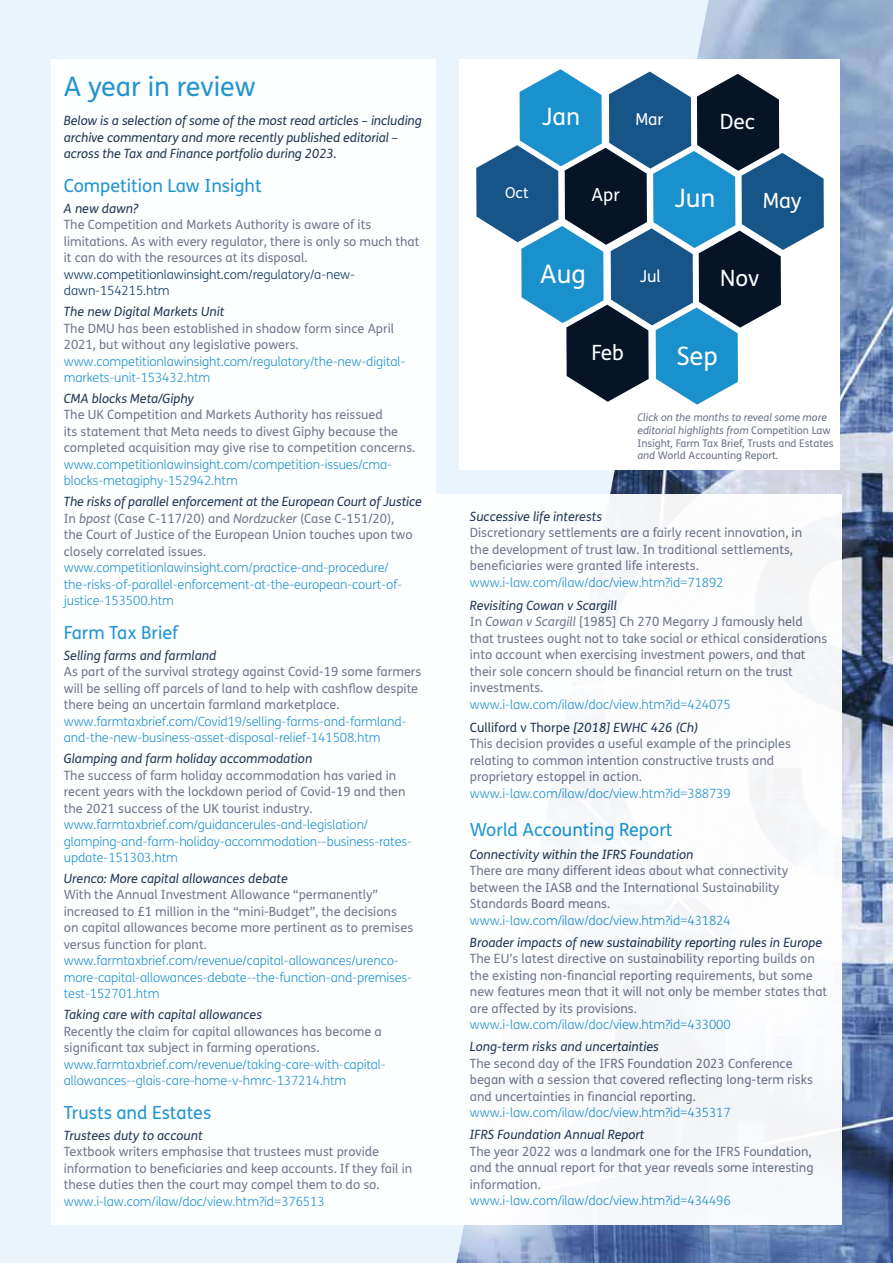
<style>
.page{position:relative;width:893px;height:1263px;background:#eaf4fd}
.page>*{position:absolute;margin:0;border:0;box-sizing:border-box;transform-origin:0 0}
.t1{font:27px "FS Me";color:#1a90cd}
.t2{font:25.5px "FS Me";color:#fff}
.t3{font:24px "FS Me";color:#fff}
.t4{font:22.5px "FS Me";color:#fff}
.t5{font:21px "FS Me";color:#fff}
.t6{font:18px "FS Me";color:#1391d1}
.t7{font:18px "FS Me";color:#fff}
.t8{font:16.5px "FS Me";color:#fff}
.t9{font:15px "FS Me";color:#fff}
.t10{font:12.75px/16.5px "FS Me";color:#6a7287}
.t11{font:300 12.75px/16.5px "FS Me";letter-spacing:-.01em;color:#1a90cd}
.t12{font:italic 12.75px/16.5px "FS Me";color:#162e4c}
.t13{font:300 12.75px/16.5px "FS Me";letter-spacing:-.01em;color:#00305d}
.t14{font:10.5px/12.8px "FS Me";color:#6a7287}
.s1{font-style:italic;color:#162e4c}
.s2{font-style:italic}
.s3{font-weight:400;color:#162e4c}
.s4{font-weight:400;font-style:italic;color:#162e4c}
</style>
<div class="page">
<img style="left:456px;top:0;width:437px;height:1263px">
<div style="left:51px;top:59px;width:385px;height:1166px;background:#fff"></div>
<div style="left:457px;top:494px;width:385px;height:731px;background:#fff"></div>
<div style="left:436px;top:494px;width:21px;height:731px;background:#fff"></div>
<div style="left:460px;top:59px;width:380px;height:411px;background:#fff"></div>
<svg style="left:476px;top:69px;width:348px;height:336px"></svg>
<h1 class="t1" style="left:64px;top:68px;width:194px">A year in review</h1>
<p class="t12" style="left:64px;top:112px;width:360px">Below is a selection of some of the most read articles – including archive commentary and more recently published editorial – across the Tax and Finance portfolio during 2023.</p>
<h3 class="t6" style="left:64px;top:173px;width:199px">Competition Law Insight</h3>
<p class="t12" style="left:64px;top:200px;width:76px">A new dawn?</p>
<p class="t10" style="left:64px;top:216px;width:357px">The Competition and Markets Authority is aware of its limitations. As with every regulator, there is only so much that it can do with the resources at its disposal.</p>
<p class="t13" style="left:64px;top:266px;width:293px">www.competitionlawinsight.com/regulatory/a-new&shy;dawn-154215.htm</p>
<p class="t12" style="left:64px;top:303px;width:162px">The new Digital Markets Unit</p>
<p class="t10" style="left:64px;top:320px;width:332px">The DMU has been established in shadow form since April<br>2021, but without any legislative powers.</p>
<p class="t11" style="left:64px;top:353px;width:343px">www.competitionlawinsight.com/regulatory/the-new-digital&shy;markets-unit-153432.htm</p>
<p class="t12" style="left:64px;top:390px;width:132px">CMA blocks Meta/Giphy</p>
<p class="t10" style="left:64px;top:406px;width:353px">The UK Competition and Markets Authority has reissued<br>its statement that Meta needs to divest Giphy because the completed acquisition may give rise to competition concerns.</p>
<p class="t11" style="left:64px;top:456px;width:330px">www.competitionlawinsight.com/competition-issues/cma&shy;blocks-metagiphy-152942.htm</p>
<p class="t10" style="left:64px;top:493px;width:359px"><span class="s1">The risks of parallel enforcement at the European Court of Justice </span>In <span class="s2">bpost</span> (Case C-117/20) and <span class="s2">Nordzucker</span> (Case C-151/20),<br>the Court of Justice of the European Union touches upon two closely correlated issues.</p>
<p class="t11" style="left:64px;top:559px;width:340px">www.competitionlawinsight.com/practice-and-procedure/ the-risks-of-parallel-enforcement-at-the-european-court-of&shy;justice-153500.htm</p>
<h3 class="t6" style="left:64px;top:620px;width:116px">Farm Tax Brief</h3>
<p class="t12" style="left:64px;top:647px;width:154px">Selling farms and farmland</p>
<p class="t10" style="left:64px;top:663px;width:359px">As part of the survival strategy against Covid-19 some farmers will be selling off parcels of land to help with cashflow despite there being an uncertain farmland marketplace.</p>
<p class="t11" style="left:64px;top:713px;width:344px">www.farmtaxbrief.com/Covid19/selling-farms-and-farmland&shy;and-the-new-business-asset-disposal-relief-141508.htm</p>
<p class="t12" style="left:64px;top:750px;width:250px">Glamping and farm holiday accommodation</p>
<p class="t10" style="left:64px;top:766px;width:343px">The success of farm holiday accommodation has varied in recent years with the lockdown period of Covid-19 and then the 2021 success of the UK tourist industry.</p>
<p class="t11" style="left:64px;top:816px;width:350px">www.farmtaxbrief.com/guidancerules-and-legislation/ glamping-and-farm-holiday-accommodation--business-rates&shy;update-151303.htm</p>
<p class="t12" style="left:64px;top:870px;width:225px">Urenco: More capital allowances debate</p>
<p class="t10" style="left:64px;top:886px;width:351px">With the Annual Investment Allowance “permanently” increased to £1 million in the “mini-Budget”, the decisions on capital allowances become more pertinent as to premises versus function for plant.</p>
<p class="t11" style="left:64px;top:952px;width:350px">www.farmtaxbrief.com/revenue/capital-allowances/urenco&shy;more-capital-allowances-debate--the-function-and-premises&shy;test-152701.htm</p>
<p class="t12" style="left:64px;top:1006px;width:200px">Taking care with capital allowances</p>
<p class="t10" style="left:64px;top:1022px;width:319px">Recently the claim for capital allowances has become a significant tax subject in farming operations.</p>
<p class="t11" style="left:64px;top:1055px;width:323px">www.farmtaxbrief.com/revenue/taking-care-with-capital&shy;allowances--glais-care-home-v-hmrc-137214.htm</p>
<h3 class="t6" style="left:64px;top:1100px;width:149px">Trusts and Estates</h3>
<p class="t12" style="left:64px;top:1126px;width:140px">Trustees duty to account</p>
<p class="t10" style="left:64px;top:1143px;width:350px">Textbook writers emphasise that trustees must provide information to beneficiaries and keep accounts. If they fail in these duties then the court may compel them to do so.</p>
<p class="t11" style="left:64px;top:1192px;width:262px">www.i-law.com/ilaw/doc/view.htm?id=376513</p>
<h3 class="t3" style="left:542px;top:100px;width:40px">Jan</h3>
<p class="t8" style="left:635px;top:108px;width:30px">Mar</p>
<h3 class="t5" style="left:720px;top:107px;width:37px">Dec</h3>
<p class="t9" style="left:505px;top:183px;width:25px">Oct</p>
<h3 class="t7" style="left:591px;top:182px;width:30px">Apr</h3>
<h2 class="t2" style="left:674px;top:181px;width:43px">Jun</h2>
<h3 class="t5" style="left:763px;top:186px;width:40px">May</h3>
<h2 class="t2" style="left:540px;top:256px;width:47px">Aug</h2>
<p class="t8" style="left:640px;top:264px;width:23px">Jul</p>
<h3 class="t4" style="left:720px;top:263px;width:40px">Nov</h3>
<h3 class="t5" style="left:591px;top:338px;width:34px">Feb</h3>
<h2 class="t2" style="left:676px;top:338px;width:43px">Sep</h2>
<p class="t14" style="left:637px;top:411px;width:198px"><span class="s2">Click on the months to reveal some more editorial highlights from</span> Competition Law Insight<span class="s2">,</span> Farm Tax Brief<span class="s2">,</span> Trusts and Estates <span class="s2">and</span> World Accounting Report<span class="s2">.</span></p>
<p class="t12" style="left:470px;top:508px;width:134px">Successive life interests</p>
<p class="t10" style="left:470px;top:524px;width:334px">Discretionary settlements are a fairly recent innovation, in the development of trust law. In traditional settlements, beneficiaries were granted life interests.</p>
<p class="t11" style="left:470px;top:574px;width:255px">www.i-law.com/ilaw/doc/view.htm?id=71892</p>
<p class="t10" style="left:470px;top:597px;width:359px"><span class="s1">Revisiting Cowan v Scargill<br></span>In <span class="s2">Cowan v Scargill</span> [1985] Ch 270 Megarry J famously held that trustees ought not to take social or ethical considerations into account when exercising investment powers, and that their sole concern should be financial return on the trust investments.</p>
<p class="t11" style="left:470px;top:693px;width:262px;line-height:22.8px">www.i-law.com/ilaw/doc/view.htm?id=424075<br><span class="s3">Culliford v Thorpe</span> <span class="s4">[2018] EWHC 426 (Ch)</span></p>
<p class="t10" style="left:470px;top:735px;width:322px">This decision provides a useful example of the principles relating to common intention constructive trusts and proprietary estoppel in action.</p>
<p class="t11" style="left:470px;top:785px;width:262px">www.i-law.com/ilaw/doc/view.htm?id=388739</p>
<h3 class="t6" style="left:470px;top:817px;width:204px">World Accounting Report</h3>
<p class="t12" style="left:470px;top:845px;width:225px">Connectivity within the IFRS Foundation</p>
<p class="t10" style="left:470px;top:862px;width:320px">There are many different ideas about what connectivity between the IASB and the International Sustainability<br>Standards Board means.</p>
<p class="t11" style="left:470px;top:911px;width:262px">www.i-law.com/ilaw/doc/view.htm?id=431824</p>
<p class="t12" style="left:470px;top:933px;width:354px">Broader impacts of new sustainability reporting rules in Europe</p>
<p class="t10" style="left:470px;top:950px;width:359px">The EU’s latest directive on sustainability reporting builds on the existing non-financial reporting requirements, but some new features mean that it will not only be member states that are affected by its provisions.</p>
<p class="t11" style="left:470px;top:1016px;width:262px">www.i-law.com/ilaw/doc/view.htm?id=433000</p>
<p class="t12" style="left:470px;top:1038px;width:191px">Long-term risks and uncertainties</p>
<p class="t10" style="left:470px;top:1055px;width:344px">The second day of the IFRS Foundation 2023 Conference began with a session that covered reflecting long-term risks and uncertainties in financial reporting.</p>
<p class="t11" style="left:470px;top:1104px;width:262px">www.i-law.com/ilaw/doc/view.htm?id=435317</p>
<p class="t12" style="left:470px;top:1126px;width:176px">IFRS Foundation Annual Report</p>
<p class="t10" style="left:470px;top:1143px;width:345px">The year 2022 was a landmark one for the IFRS Foundation, and the annual report for that year reveals some interesting information.</p>
<p class="t11" style="left:470px;top:1192px;width:262px">www.i-law.com/ilaw/doc/view.htm?id=434496</p>
</div>
